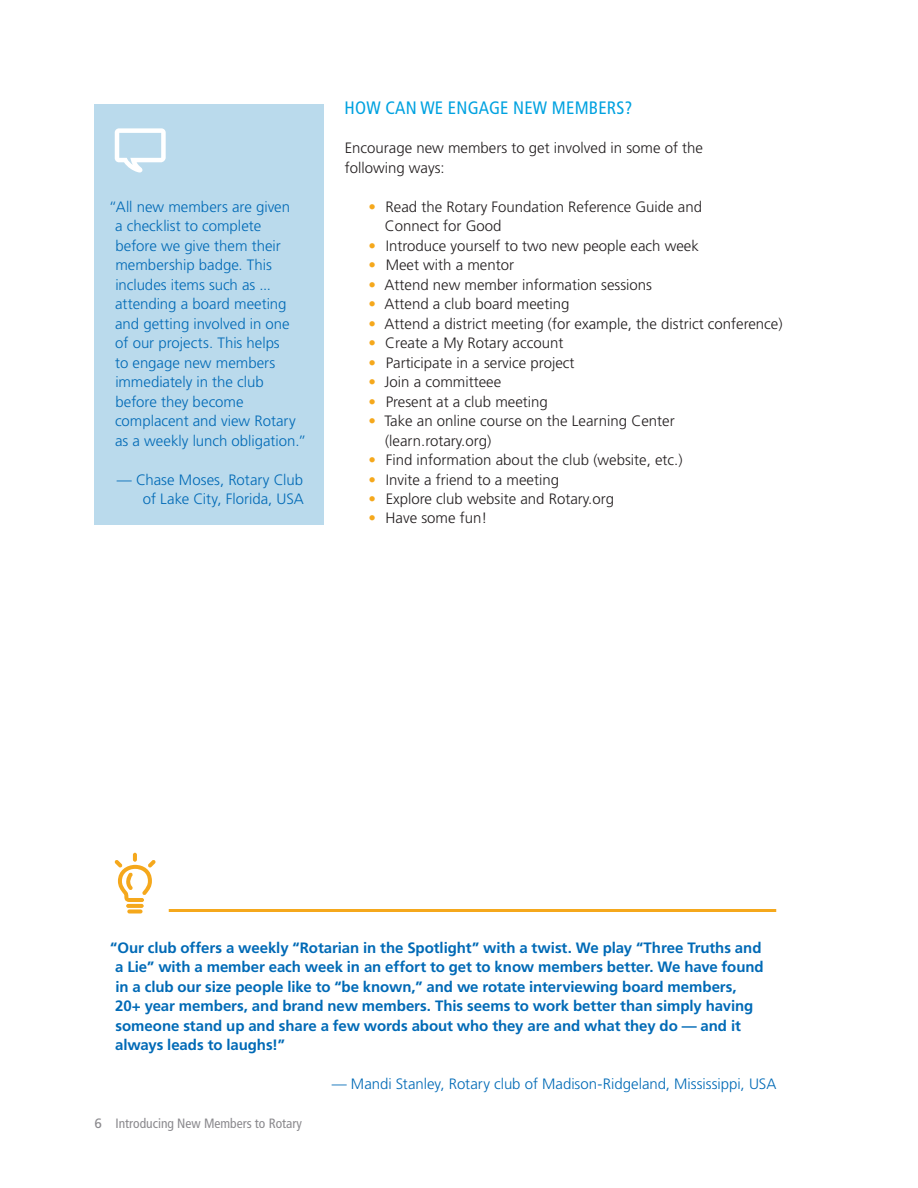
<style>
.page{position:relative;width:918px;height:1188px;background:#fff}
.page>*{position:absolute;margin:0;border:0;box-sizing:border-box;transform-origin:0 0}
.t1{font:condensed 18px "Frutiger LT Std";letter-spacing:.01em;color:#00a2e0}
.t2{font:300 15px/19.5px "Frutiger LT Std";color:#231f20}
.t3{font:300 15px/19.5px "Frutiger LT Std";color:#016ab6}
.t4{font:700 15px/19.5px "Frutiger LT Std";letter-spacing:-.005em;color:#016ab6}
.t5{font:condensed 13.5px "Frutiger LT Std";color:#8b8a8e}
.s1{color:#f5a81c}
.s2{font-stretch:normal}
</style>
<div class="page">
<div style="left:94px;top:104px;width:230px;height:420px;background:#badaec"></div>
<svg style="left:115px;top:128px;width:51px;height:44px"></svg>
<hr style="left:169px;top:909px;width:607px;height:3px;background:#f5a81c">
<svg style="left:115px;top:853px;width:41px;height:60px"></svg>
<p class="t3" style="left:115px;top:197px;width:193px;text-indent:-6px">“All new members are given<br>a checklist to complete<br>before we give them their membership badge. This includes items such as ... attending a board meeting and getting involved in one of our projects. This helps<br>to engage new members immediately in the club before they become complacent and view Rotary as a weekly lunch obligation.”</p>
<p class="t3" style="left:117px;top:470px;width:189px;text-align:right">— Chase Moses, Rotary Club of Lake City, Florida, USA</p>
<p class="t1" style="left:345px;top:97px;width:289px">HOW CAN WE ENGAGE NEW MEMBERS?</p>
<p class="t2" style="left:345px;top:138px;width:360px">Encourage new members to get involved in some of the following ways:</p>
<p class="t2" style="left:385px;top:197px;width:319px;text-indent:-16px"><span class="s1">•</span> Read the Rotary Foundation Reference Guide and<br>Connect for Good</p>
<p class="t2" style="left:369px;top:236px;width:332px"><span class="s1">•</span> Introduce yourself to two new people each week</p>
<p class="t2" style="left:369px;top:255px;width:147px"><span class="s1">•</span> Meet with a mentor</p>
<p class="t2" style="left:369px;top:275px;width:285px"><span class="s1">•</span> Attend new member information sessions</p>
<p class="t2" style="left:369px;top:294px;width:202px"><span class="s1">•</span> Attend a club board meeting</p>
<p class="t2" style="left:369px;top:314px;width:415px"><span class="s1">•</span> Attend a district meeting (for example, the district conference)</p>
<p class="t2" style="left:369px;top:333px;width:196px"><span class="s1">•</span> Create a My Rotary account</p>
<p class="t2" style="left:369px;top:353px;width:207px"><span class="s1">•</span> Participate in a service project</p>
<p class="t2" style="left:369px;top:372px;width:134px"><span class="s1">•</span> Join a committeee</p>
<p class="t2" style="left:369px;top:392px;width:181px"><span class="s1">•</span> Present at a club meeting</p>
<p class="t2" style="left:385px;top:411px;width:291px;text-indent:-16px"><span class="s1">•</span> Take an online course on the Learning Center (learn.rotary.org)</p>
<p class="t2" style="left:369px;top:450px;width:315px"><span class="s1">•</span> Find information about the club (website, etc.)</p>
<p class="t2" style="left:369px;top:470px;width:192px"><span class="s1">•</span> Invite a friend to a meeting</p>
<p class="t2" style="left:369px;top:489px;width:247px"><span class="s1">•</span> Explore club website and Rotary.org</p>
<p class="t2" style="left:369px;top:509px;width:120px"><span class="s1">•</span> Have some fun!</p>
<p class="t4" style="left:115px;top:938px;width:650px;text-indent:-5px">“Our club offers a weekly “Rotarian in the Spotlight” with a twist. We play “Three Truths and a Lie” with a member each week in an effort to get to know members better. We have found in a club our size people like to “be known,” and we rotate interviewing board members, 20+ year members, and brand new members. This seems to work better than simply having someone stand up and share a few words about who they are and what they do — and it always leads to laughs!”</p>
<p class="t3" style="left:332px;top:1074px;width:446px">— Mandi Stanley, Rotary club of Madison-Ridgeland, Mississippi, USA</p>
<p class="t5" style="left:94px;top:1115px;width:209px"><span class="s2">6</span> Introducing New Members to Rotary</p>
</div>
